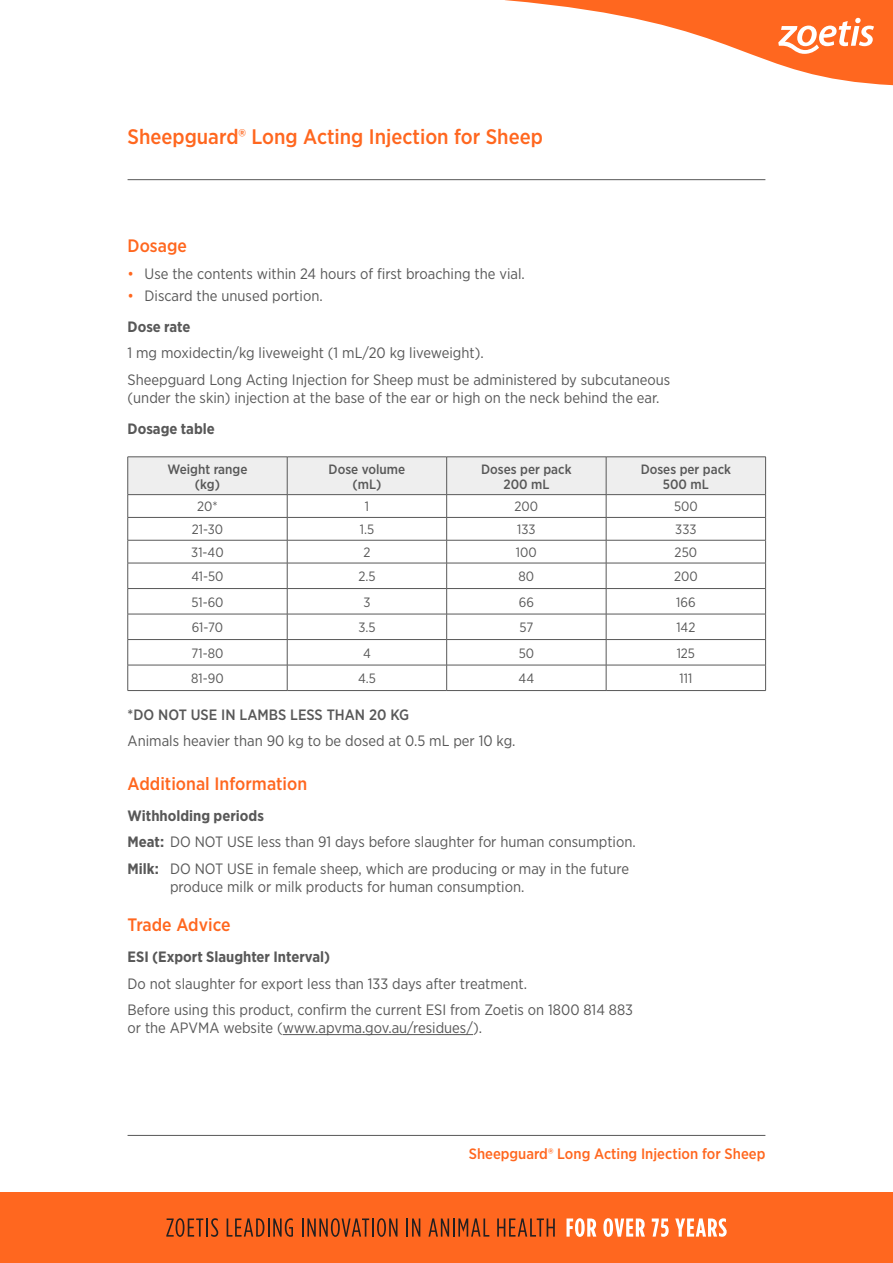
<style>
.page{position:relative;width:893px;height:1263px;background:#fff}
.page>*{position:absolute;margin:0;border:0;box-sizing:border-box;transform-origin:0 0}
.t1{font:500 21px "Gotham Narrow";color:#ff671f}
.t2{font:500 18px "Gotham Narrow";color:#ff671f}
.t3{font:15px/18px "Gotham Narrow";color:#585858}
.t4{font:700 15px "Gotham Narrow";color:#585858}
.t5{font:500 15px "Gotham Narrow";color:#ff671f}
.t6{font:500 15px "Gotham Narrow";color:#585858}
.t7{font:13.5px "Gotham Narrow";color:#585858}
.t8{font:500 13.5px/15px "Gotham Narrow";color:#585858;text-align:center}
.s1{color:#ff671f}
.s2{font-weight:700}
</style>
<div class="page">
<hr style="left:283px;top:1034px;width:190px;height:1px;background:#585858">
<svg style="left:127px;top:457px;width:639px;height:233px"></svg>
<hr style="left:128px;top:690px;width:159px;height:1px;background:#585858">
<hr style="left:287px;top:690px;width:160px;height:1px;background:#585858">
<hr style="left:447px;top:690px;width:159px;height:1px;background:#585858">
<hr style="left:606px;top:690px;width:160px;height:1px;background:#585858">
<div style="left:0;top:1192px;width:893px;height:71px;background:#ff671f"></div>
<svg style="left:166px;top:1218px;width:52px;height:19px"></svg>
<svg style="left:227px;top:1218px;width:66px;height:19px"></svg>
<svg style="left:302px;top:1218px;width:95px;height:19px"></svg>
<svg style="left:406px;top:1218px;width:14px;height:18px"></svg>
<svg style="left:428px;top:1218px;width:61px;height:18px"></svg>
<svg style="left:497px;top:1218px;width:58px;height:18px"></svg>
<svg style="left:566px;top:1218px;width:30px;height:19px"></svg>
<svg style="left:603px;top:1218px;width:42px;height:19px"></svg>
<svg style="left:652px;top:1218px;width:17px;height:19px"></svg>
<svg style="left:675px;top:1218px;width:52px;height:19px"></svg>
<svg style="left:505px;top:0;width:388px;height:85px"></svg>
<hr style="left:128px;top:179px;width:637px;height:1px;background:#585858">
<hr style="left:128px;top:1135px;width:637px;height:1px;background:#585858">
<p class="t1" style="left:128px;top:124px;width:417px">Sheepguard® Long Acting Injection for Sheep</p>
<p class="t2" style="left:128px;top:235px;width:61px">Dosage</p>
<p class="t3" style="left:128px;top:264px;width:399px"><span class="s1">•</span> Use the contents within 24 hours of first broaching the vial.</p>
<p class="t3" style="left:128px;top:286px;width:197px"><span class="s1">•</span> Discard the unused portion.</p>
<p class="t4" style="left:128px;top:317px;width:64px">Dose rate</p>
<p class="t3" style="left:128px;top:344px;width:358px">1 mg moxidectin/kg liveweight (1 mL/20 kg liveweight).</p>
<p class="t3" style="left:128px;top:370px;width:544px">Sheepguard Long Acting Injection for Sheep must be administered by subcutaneous (under the skin) injection at the base of the ear or high on the neck behind the ear.</p>
<p class="t4" style="left:128px;top:419px;width:89px">Dosage table</p>
<p class="t8" style="left:168px;top:461px;width:81px">Weight range (kg)</p>
<p class="t8" style="left:329px;top:461px;width:78px">Dose volume (mL)</p>
<p class="t8" style="left:481px;top:461px;width:92px">Doses per pack<br>200 mL</p>
<p class="t8" style="left:641px;top:461px;width:92px">Doses per pack<br>500 mL</p>
<p class="t7" style="left:197px;top:498px;width:22px">20*</p>
<p class="t7" style="left:365px;top:498px;width:6px">1</p>
<p class="t7" style="left:515px;top:498px;width:25px">200</p>
<p class="t7" style="left:674px;top:498px;width:25px">500</p>
<p class="t7" style="left:192px;top:521px;width:33px">21-30</p>
<p class="t7" style="left:360px;top:521px;width:16px">1.5</p>
<p class="t7" style="left:517px;top:521px;width:20px">133</p>
<p class="t7" style="left:675px;top:521px;width:23px">333</p>
<p class="t7" style="left:191px;top:544px;width:34px">31-40</p>
<p class="t7" style="left:363px;top:544px;width:9px">2</p>
<p class="t7" style="left:516px;top:544px;width:22px">100</p>
<p class="t7" style="left:675px;top:544px;width:24px">250</p>
<p class="t7" style="left:191px;top:568px;width:34px">41-50</p>
<p class="t7" style="left:358px;top:568px;width:19px">2.5</p>
<p class="t7" style="left:519px;top:568px;width:17px">80</p>
<p class="t7" style="left:674px;top:568px;width:25px">200</p>
<p class="t7" style="left:191px;top:593px;width:34px">51-60</p>
<p class="t7" style="left:363px;top:593px;width:9px">3</p>
<p class="t7" style="left:519px;top:593px;width:17px">66</p>
<p class="t7" style="left:676px;top:593px;width:21px">166</p>
<p class="t7" style="left:192px;top:619px;width:33px">61-70</p>
<p class="t7" style="left:358px;top:619px;width:19px">3.5</p>
<p class="t7" style="left:520px;top:619px;width:15px">57</p>
<p class="t7" style="left:676px;top:619px;width:21px">142</p>
<p class="t7" style="left:192px;top:644px;width:33px">71-80</p>
<p class="t7" style="left:363px;top:644px;width:9px">4</p>
<p class="t7" style="left:519px;top:644px;width:17px">50</p>
<p class="t7" style="left:677px;top:644px;width:20px">125</p>
<p class="t7" style="left:191px;top:670px;width:34px">81-90</p>
<p class="t7" style="left:358px;top:670px;width:19px">4.5</p>
<p class="t7" style="left:519px;top:670px;width:17px">44</p>
<p class="t7" style="left:679px;top:670px;width:14px">111</p>
<p class="t6" style="left:128px;top:705px;width:283px">*DO NOT USE IN LAMBS LESS THAN 20 KG</p>
<p class="t3" style="left:128px;top:732px;width:390px">Animals heavier than 90 kg to be dosed at 0.5 mL per 10 kg.</p>
<p class="t2" style="left:128px;top:772px;width:181px">Additional Information</p>
<p class="t4" style="left:128px;top:806px;width:138px">Withholding periods</p>
<p class="t3" style="left:128px;top:833px;width:510px"><span class="s2">Meat:</span> DO NOT USE less than 91 days before slaughter for human consumption.</p>
<p class="t3" style="left:170px;top:859px;width:461px;text-indent:-43px"><span class="s2">Milk:</span> DO NOT USE in female sheep, which are producing or may in the future produce milk or milk products for human consumption.</p>
<p class="t2" style="left:128px;top:913px;width:105px">Trade Advice</p>
<p class="t4" style="left:128px;top:947px;width:204px">ESI (Export Slaughter Interval)</p>
<p class="t3" style="left:128px;top:974px;width:401px">Do not slaughter for export less than 133 days after treatment.</p>
<p class="t3" style="left:128px;top:1000px;width:507px">Before using this product, confirm the current ESI from Zoetis on 1800 814 883 or the APVMA website (www.apvma.gov.au/residues/).</p>
<p class="t5" style="left:469px;top:1145px;width:298px">Sheepguard® Long Acting Injection for Sheep</p>
</div>
